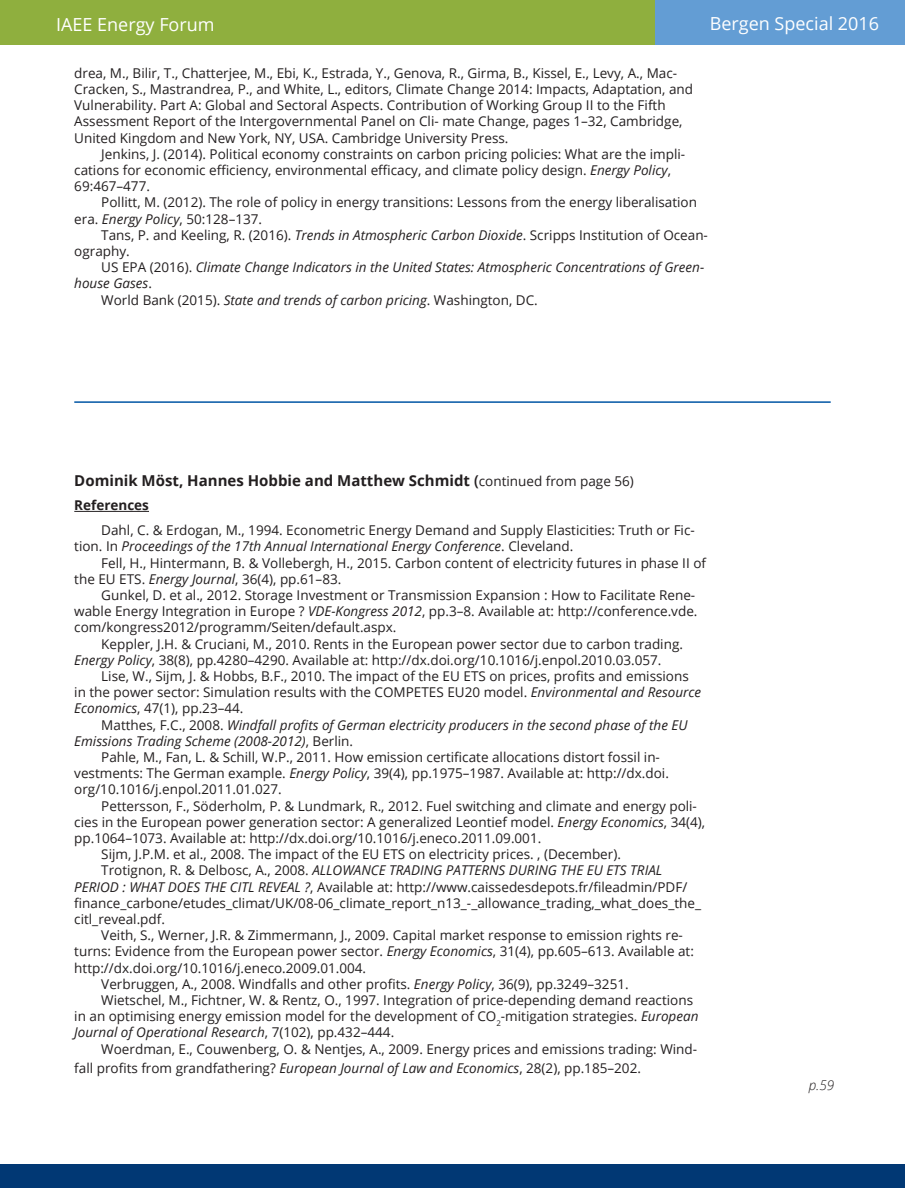
<style>
.page{position:relative;width:905px;height:1188px;background:#fff}
.page>*{position:absolute;margin:0;border:0;box-sizing:border-box;transform-origin:0 0}
.t1{font:18px "Open Sans";color:#fff}
.Header_2_-_Black_Bol{font:700 15px "Open Sans";color:#231f20}
.Footnotes___Referenc{font:13.5px/16.2px "Open Sans";color:#231f20}
.Footnotes___Referenc-2{font:italic 13.5px/16.2px "Open Sans";color:#231f20}
.FootnotesHeading{font:700 13.5px "Open Sans";color:#231f20}
.t2{font:italic 300 13.5px "Open Sans";color:#231f20}
.s1{font-style:italic}
.s2{font-style:normal}
.s3{font-weight:600}
.s4{font-weight:400;font-size:13.5px}
</style>
<div class="page">
<div style="left:0;top:1165px;width:904px;height:23px;background:#013874"></div>
<div style="left:0;top:0;width:655px;height:44px;background:#8faf3e"></div>
<div style="left:655px;top:0;width:249px;height:44px;background:#639dd4"></div>
<hr style="left:74px;top:511px;width:75px;height:1px;background:#231f20">
<hr style="left:74px;top:401px;width:756px;height:2px;background:#0155a5">
<h1 class="t1" style="left:56px;top:13px;width:160px">IAEE Energy Forum</h1>
<h1 class="t1" style="left:709px;top:11px;width:171px">Bergen Special 2016</h1>
<p class="Footnotes___Referenc" style="left:74px;top:64px;width:620px">drea, M., Bilir, T., Chatterjee, M., Ebi, K., Estrada, Y., Genova, R., Girma, B., Kissel, E., Levy, A., Mac-Cracken, S., Mastrandrea, P., and White, L., editors, Climate Change 2014: Impacts, Adaptation, and Vulnerability. Part A: Global and Sectoral Aspects. Contribution of Working Group II to the Fifth Assessment Report of the Intergovernmental Panel on Cli- mate Change, pages 1–32, Cambridge, United Kingdom and New York, NY, USA. Cambridge University Press.</p>
<p class="Footnotes___Referenc" style="left:74px;top:145px;width:612px;text-indent:27px">Jenkins, J. (2014). Political economy constraints on carbon pricing policies: What are the impli&shy;cations for economic efficiency, environmental efficacy, and climate policy design. <span class="s1">Energy Policy</span>,<br>69:467–477.</p>
<p class="Footnotes___Referenc" style="left:74px;top:194px;width:624px;text-indent:27px">Pollitt, M. (2012). The role of policy in energy transitions: Lessons from the energy liberalisation era. <span class="s1">Energy Policy</span>, 50:128–137.</p>
<p class="Footnotes___Referenc" style="left:74px;top:226px;width:635px;text-indent:27px">Tans, P. and Keeling, R. (2016). <span class="s1">Trends in Atmospheric Carbon Dioxide</span>. Scripps Institution of Ocean&shy;ography.</p>
<p class="Footnotes___Referenc-2" style="left:74px;top:259px;width:631px;text-indent:27px"><span class="s2">US EPA (2016).</span> Climate Change Indicators in the United States: Atmospheric Concentrations of Green&shy;house Gases<span class="s2">.</span></p>
<p class="Footnotes___Referenc" style="left:101px;top:291px;width:438px">World Bank (2015). <span class="s1">State and trends of carbon pricing</span>. Washington, DC.</p>
<p class="Header_2_-_Black_Bol" style="left:74px;top:470px;width:561px">Dominik Möst, Hannes Hobbie and Matthew Schmidt <span class="s3">(</span><span class="s4">continued from page 56)</span></p>
<p class="FootnotesHeading" style="left:74px;top:496px;width:76px">References</p>
<p class="Footnotes___Referenc" style="left:74px;top:522px;width:622px;text-indent:27px">Dahl, C. &amp; Erdogan, M., 1994. Econometric Energy Demand and Supply Elasticities: Truth or Fic&shy;tion. In <span class="s1">Proceedings of the 17th Annual International Energy Conference</span>. Cleveland.</p>
<p class="Footnotes___Referenc" style="left:74px;top:554px;width:633px;text-indent:27px">Fell, H., Hintermann, B. &amp; Vollebergh, H., 2015. Carbon content of electricity futures in phase II of the EU ETS. <span class="s1">Energy Journal</span>, 36(4), pp.61–83.</p>
<p class="Footnotes___Referenc" style="left:74px;top:587px;width:624px;text-indent:27px">Gunkel, D. et al., 2012. Storage Investment or Transmission Expansion : How to Facilitate Rene&shy;wable Energy Integration in Europe ? <span class="s1">VDE-Kongress 2012</span>, pp.3–8. Available at: http://conference.vde. com/kongress2012/programm/Seiten/default.aspx.</p>
<p class="Footnotes___Referenc" style="left:74px;top:635px;width:610px;text-indent:27px">Keppler, J.H. &amp; Cruciani, M., 2010. Rents in the European power sector due to carbon trading.<br><span class="s1">Energy Policy</span>, 38(8), pp.4280–4290. Available at: http://dx.doi.org/10.1016/j.enpol.2010.03.057.</p>
<p class="Footnotes___Referenc" style="left:74px;top:668px;width:628px;text-indent:27px">Lise, W., Sijm, J. &amp; Hobbs, B.F., 2010. The impact of the EU ETS on prices, profits and emissions in the power sector: Simulation results with the COMPETES EU20 model. <span class="s1">Environmental and Resource<br>Economics</span>, 47(1), pp.23–44.</p>
<p class="Footnotes___Referenc-2" style="left:74px;top:716px;width:615px;text-indent:27px"><span class="s2">Matthes, F.C., 2008.</span> Windfall profits of German electricity producers in the second phase of the EU<br>Emissions Trading Scheme (2008-2012)<span class="s2">, Berlin.</span></p>
<p class="Footnotes___Referenc" style="left:74px;top:749px;width:596px;text-indent:27px">Pahle, M., Fan, L. &amp; Schill, W.P., 2011. How emission certificate allocations distort fossil in&shy;vestments: The German example. <span class="s1">Energy Policy</span>, 39(4), pp.1975–1987. Available at: http://dx.doi. org/10.1016/j.enpol.2011.01.027.</p>
<p class="Footnotes___Referenc" style="left:74px;top:797px;width:632px;text-indent:27px">Pettersson, F., Söderholm, P. &amp; Lundmark, R., 2012. Fuel switching and climate and energy poli&shy;cies in the European power generation sector: A generalized Leontief model. <span class="s1">Energy Economics</span>, 34(4), pp.1064–1073. Available at: http://dx.doi.org/10.1016/j.eneco.2011.09.001.</p>
<p class="Footnotes___Referenc" style="left:101px;top:846px;width:521px">Sijm, J.P.M. et al., 2008. The impact of the EU ETS on electricity prices. , (December).</p>
<p class="Footnotes___Referenc" style="left:74px;top:862px;width:628px;text-indent:27px">Trotignon, R. &amp; Delbosc, A., 2008. <span class="s1">ALLOWANCE TRADING PATTERNS DURING THE EU ETS TRIAL PERIOD : WHAT DOES THE CITL REVEAL ?</span>, Available at: http://www.caissedesdepots.fr/fileadmin/PDF/ finance_carbone/etudes_climat/UK/08-06_climate_report_n13_-_allowance_trading,_what_does_the_ citl_reveal.pdf.</p>
<p class="Footnotes___Referenc" style="left:74px;top:927px;width:621px;text-indent:27px">Veith, S., Werner, J.R. &amp; Zimmermann, J., 2009. Capital market response to emission rights re&shy;turns: Evidence from the European power sector. <span class="s1">Energy Economics</span>, 31(4), pp.605–613. Available at: http://dx.doi.org/10.1016/j.eneco.2009.01.004.</p>
<p class="Footnotes___Referenc" style="left:101px;top:975px;width:529px">Verbruggen, A., 2008. Windfalls and other profits. <span class="s1">Energy Policy</span>, 36(9), pp.3249–3251.</p>
<p class="Footnotes___Referenc" style="left:74px;top:992px;width:625px;text-indent:27px">Wietschel, M., Fichtner, W. &amp; Rentz, O., 1997. Integration of price-depending demand reactions in an optimising energy emission model for the development of CO<sub>2</sub>-mitigation strategies. <span class="s1">European<br>Journal of Operational Research</span>, 7(102), pp.432–444.</p>
<p class="Footnotes___Referenc" style="left:74px;top:1038px;width:624px;line-height:19.8px;text-indent:27px">Woerdman, E., Couwenberg, O. &amp; Nentjes, A., 2009. Energy prices and emissions trading: Wind&shy;fall profits from grandfathering? <span class="s1">European Journal of Law and Economics</span>, 28(2), pp.185–202.</p>
<p class="t2" style="left:808px;top:1076px;width:27px">p.59</p>
</div>
